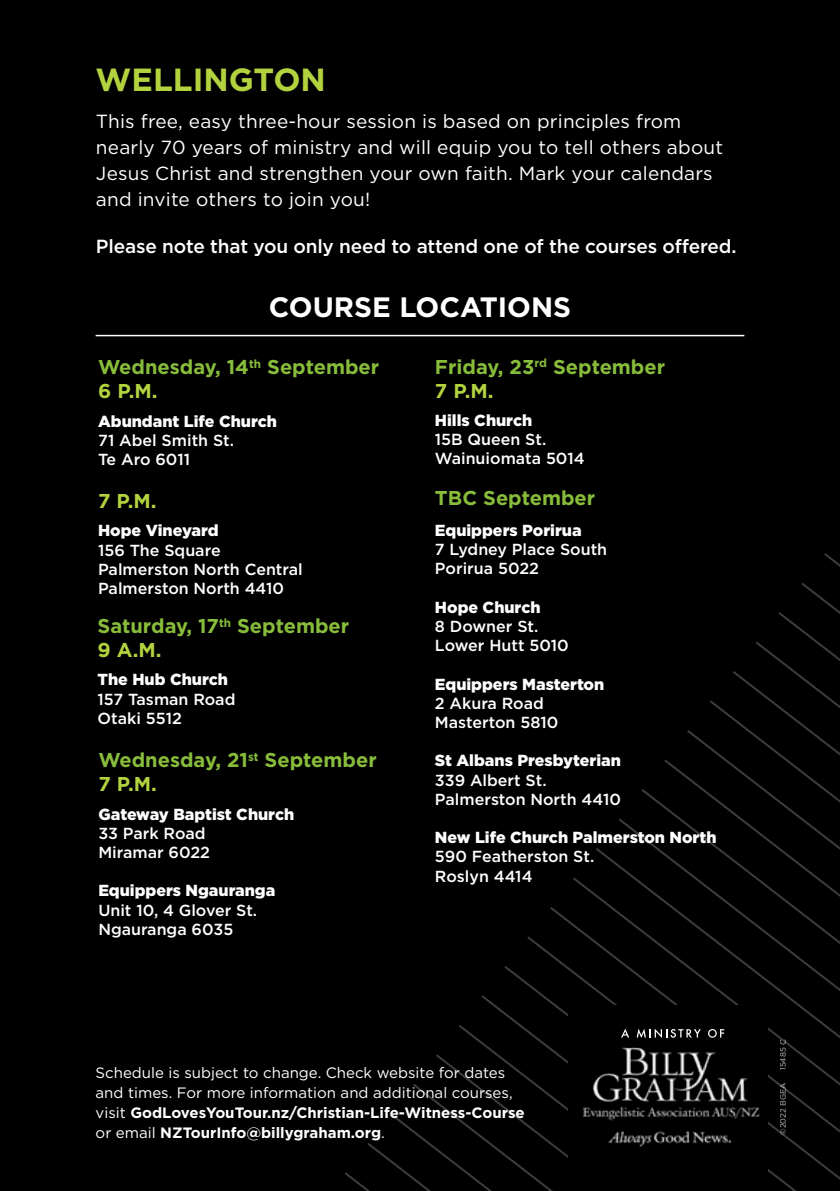
<style>
.page{position:relative;width:840px;height:1191px;background:#fff}
.page>*{position:absolute;margin:0;border:0;box-sizing:border-box;transform-origin:0 0}
.t1{font:700 32px "Gotham";color:#b2d33e}
.t2{font:700 28px "Gotham";color:#fff}
.t3{font:700 20px/24px "Gotham";color:#88bd3b}
.t4{font:700 20px "Gotham";color:#b2d33e}
.t5{font:19px/26px "Gotham";letter-spacing:.01em;color:#fff}
.t6{font:500 19px "Gotham";letter-spacing:-.01em;color:#fff}
.t7{font:500 16px/19.2px "Gotham";color:#fff}
.t8{font:900 16px "Gotham";color:#fff}
.t9{font:15px/20px "Gotham";color:#fff}
.t10{font:8px "Gotham";color:#fff}
.s1{color:#b2d33e}
.s2{font-weight:700}
</style>
<div class="page">
<div style="left:0;top:0;width:839px;height:1191px;background:#000"></div>
<svg style="left:733px;top:553px;width:106px;height:147px"></svg>
<svg style="left:710px;top:700px;width:129px;height:30px"></svg>
<svg style="left:687px;top:730px;width:152px;height:29px"></svg>
<svg style="left:664px;top:759px;width:161px;height:30px"></svg>
<svg style="left:641px;top:789px;width:198px;height:29px"></svg>
<svg style="left:619px;top:818px;width:220px;height:30px"></svg>
<svg style="left:596px;top:848px;width:243px;height:29px"></svg>
<svg style="left:573px;top:877px;width:266px;height:30px"></svg>
<svg style="left:550px;top:907px;width:283px;height:29px"></svg>
<svg style="left:527px;top:936px;width:312px;height:29px"></svg>
<svg style="left:504px;top:965px;width:335px;height:30px"></svg>
<svg style="left:482px;top:995px;width:343px;height:29px"></svg>
<svg style="left:459px;top:1024px;width:380px;height:30px"></svg>
<svg style="left:436px;top:1054px;width:403px;height:29px"></svg>
<svg style="left:413px;top:1083px;width:426px;height:96px"></svg>
<svg style="left:345px;top:1113px;width:473px;height:78px"></svg>
<div style="left:568px;top:1005px;width:199px;height:186px;background:#000"></div>
<hr style="left:96px;top:335px;width:648px;height:1px;background:#fff">
<img style="left:583px;top:1047px;width:177px;height:100px">
<svg style="left:621px;top:1028px;width:8px;height:9px"></svg>
<svg style="left:636px;top:1028px;width:64px;height:10px"></svg>
<svg style="left:708px;top:1029px;width:15px;height:8px"></svg>
<h1 class="t1" style="left:96px;top:58px;width:232px">WELLINGTON</h1>
<p class="t5" style="left:96px;top:108px;width:628px">This free, easy three-hour session is based on principles from nearly 70 years of ministry and will equip you to tell others about Jesus Christ and strengthen your own faith. Mark your calendars and invite others to join you!</p>
<p class="t6" style="left:96px;top:233px;width:641px">Please note that you only need to attend one of the courses offered.</p>
<h2 class="t2" style="left:268px;top:288px;width:304px">COURSE LOCATIONS</h2>
<p class="t3" style="left:98px;top:355px;width:282px">Wednesday, 14<sup>th</sup> September<br><span class="s1">6 P.M.</span></p>
<p class="t8" style="left:98px;top:410px;width:180px">Abundant Life Church</p>
<p class="t7" style="left:98px;top:430px;width:137px">71 Abel Smith St.<br>Te Aro 6011</p>
<p class="t4" style="left:98px;top:488px;width:60px">7 P.M.</p>
<p class="t8" style="left:98px;top:519px;width:122px">Hope Vineyard</p>
<p class="t7" style="left:98px;top:540px;width:206px">156 The Square<br>Palmerston North Central<br>Palmerston North 4410</p>
<p class="t3" style="left:98px;top:614px;width:253px">Saturday, 17<sup>th</sup> September<br><span class="s1">9 A.M.</span></p>
<p class="t8" style="left:98px;top:669px;width:132px">The Hub Church</p>
<p class="t7" style="left:98px;top:689px;width:139px">157 Tasman Road<br>Otaki 5512</p>
<p class="t3" style="left:98px;top:748px;width:280px">Wednesday, 21<sup>st</sup> September<br><span class="s1">7 P.M.</span></p>
<p class="t8" style="left:98px;top:803px;width:197px">Gateway Baptist Church</p>
<p class="t7" style="left:98px;top:823px;width:113px">33 Park Road<br>Miramar 6022</p>
<p class="t8" style="left:98px;top:879px;width:178px">Equippers Ngauranga</p>
<p class="t7" style="left:98px;top:900px;width:160px">Unit 10, 4 Glover St.<br>Ngauranga 6035</p>
<p class="t3" style="left:434px;top:354px;width:231px">Friday, 23<sup>rd</sup> September<br><span class="s1">7 P.M.</span></p>
<p class="t8" style="left:434px;top:409px;width:99px">Hills Church</p>
<p class="t7" style="left:434px;top:429px;width:151px">15B Queen St.<br>Wainuiomata 5014</p>
<p class="t3" style="left:434px;top:485px;width:162px">TBC September</p>
<p class="t8" style="left:434px;top:519px;width:148px">Equippers Porirua</p>
<p class="t7" style="left:434px;top:539px;width:174px">7 Lydney Place South<br>Porirua 5022</p>
<p class="t8" style="left:434px;top:596px;width:107px">Hope Church</p>
<p class="t7" style="left:434px;top:616px;width:135px">8 Downer St.<br>Lower Hutt 5010</p>
<p class="t8" style="left:434px;top:673px;width:171px">Equippers Masterton</p>
<p class="t7" style="left:434px;top:693px;width:125px">2 Akura Road<br>Masterton 5810</p>
<p class="t8" style="left:434px;top:749px;width:187px">St Albans Presbyterian</p>
<p class="t7" style="left:434px;top:770px;width:187px">339 Albert St.<br>Palmerston North 4410</p>
<p class="t8" style="left:434px;top:826px;width:283px">New Life Church Palmerston North</p>
<p class="t7" style="left:434px;top:847px;width:161px">590 Featherston St.<br>Roslyn 4414</p>
<p class="t9" style="left:96px;top:1062px;width:430px">Schedule is subject to change. Check website for dates and times. For more information and additional courses, visit <span class="s2">GodLovesYouTour.nz/Christian-Life-Witness-Course </span>or email <span class="s2">NZTourInfo@billygraham.org</span>.</p>
<p class="t10" style="left:777px;top:1070px;width:33px;rotate:-90deg">15485 C</p>
<p class="t10" style="left:777px;top:1135px;width:54px;rotate:-90deg">©2022 BGEA</p>
</div>
